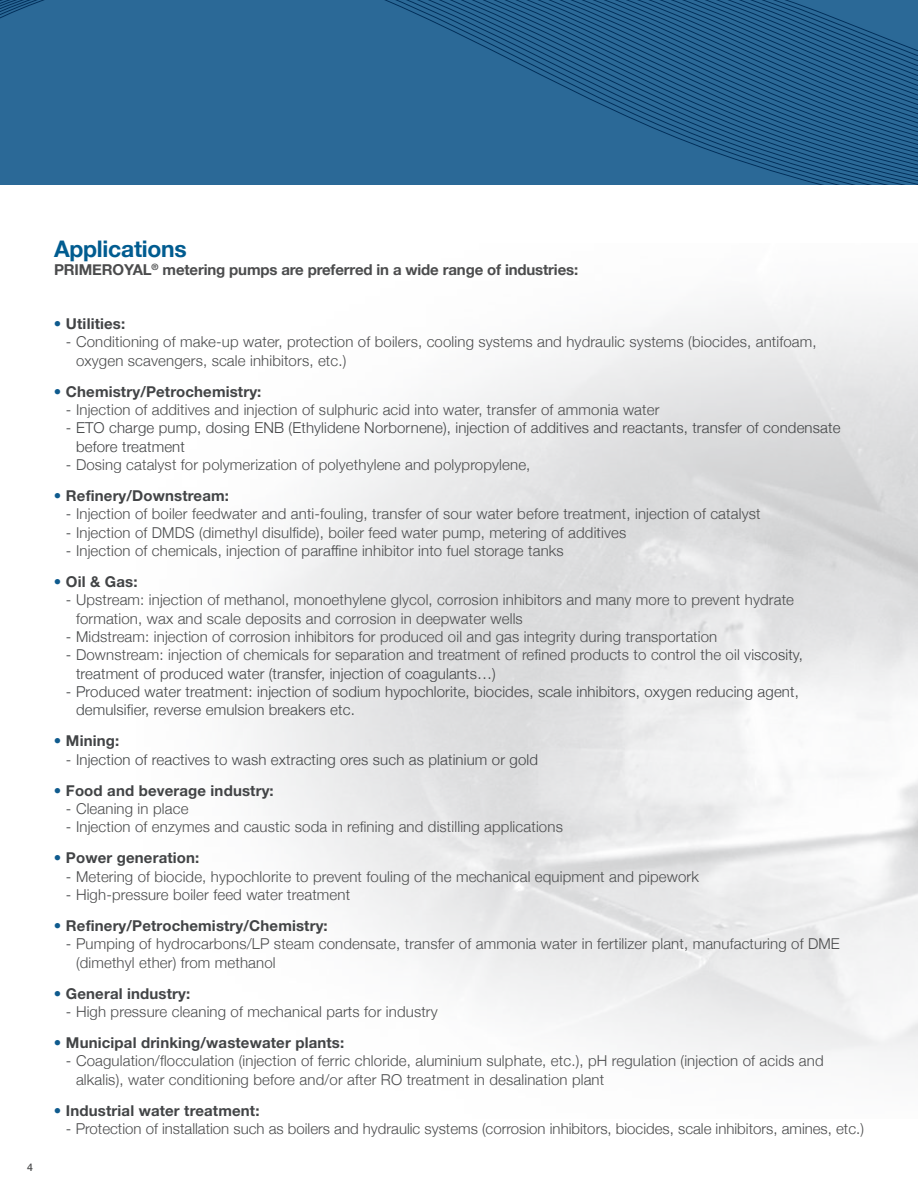
<style>
.page{position:relative;width:918px;height:1188px;background:#fff}
.page>*{position:absolute;margin:0;border:0;box-sizing:border-box;transform-origin:0 0}
.t1{font:700 22.8px "Helvetica Neue";letter-spacing:-.01em;color:#015c90}
.t2{font:300 15px/18.3px "Helvetica Neue";letter-spacing:.01em;color:#4b4c4d}
.t3{font:300 15px/18.3px "Helvetica Neue";letter-spacing:.01em;color:#424446}
.t4{font:700 15px "Helvetica Neue LT Std";letter-spacing:.01em;color:#424446}
.t5{font:700 15px "Helvetica Neue";letter-spacing:-.01em;color:#4b4c4d}
.t6{font:500 10.5px "Helvetica Neue";color:#4b4c4d}
.s1{font-weight:300;color:#0f5b8e}
.s2{color:#424446}
</style>
<div class="page">
<svg style="left:0;top:0;width:918px;height:185px;background:#276492"></svg>
<p class="t6" style="left:27px;top:1159px;width:7px">4</p>
<h1 class="t1" style="left:54px;top:231px;width:134px">Applications</h1>
<p class="t5" style="left:54px;top:258px;width:526px">PRIMEROYAL<sup>®</sup> metering pumps are preferred in a wide range of industries:</p>
<p class="t4" style="left:54px;top:314px;width:73px"><span class="s1">•</span> Utilities:</p>
<p class="t2" style="left:76px;top:332px;width:742px;text-indent:-10px"><span class="s2">-</span> Conditioning of make-up water, protection of boilers, cooling systems and hydraulic systems (biocides, antifoam, oxygen scavengers, scale inhibitors, etc.)</p>
<p class="t4" style="left:54px;top:382px;width:209px"><span class="s1">•</span> Chemistry/Petrochemistry:</p>
<p class="t2" style="left:66px;top:399px;width:595px"><span class="s2">-</span> Injection of additives and injection of sulphuric acid into water, transfer of ammonia water</p>
<p class="t3" style="left:76px;top:418px;width:766px;text-indent:-10px">- ETO charge pump, dosing ENB (Ethylidene Norbornene), injection of additives and reactants, transfer of condensate before treatment</p>
<p class="t2" style="left:66px;top:454px;width:466px"><span class="s2">-</span> Dosing catalyst for polymerization of polyethylene and polypropylene,</p>
<p class="t4" style="left:54px;top:486px;width:177px"><span class="s1">•</span> Refinery/Downstream:</p>
<p class="t2" style="left:66px;top:504px;width:696px"><span class="s2">-</span> Injection of boiler feedwater and anti-fouling, transfer of sour water before treatment, injection of catalyst</p>
<p class="t2" style="left:66px;top:522px;width:562px"><span class="s2">-</span> Injection of DMDS (dimethyl disulfide), boiler feed water pump, metering of additives</p>
<p class="t2" style="left:66px;top:540px;width:499px"><span class="s2">-</span> Injection of chemicals, injection of paraffine inhibitor into fuel storage tanks</p>
<p class="t4" style="left:54px;top:572px;width:85px"><span class="s1">•</span> Oil &amp; Gas:</p>
<p class="t2" style="left:76px;top:590px;width:720px;text-indent:-10px"><span class="s2">-</span> Upstream: injection of methanol, monoethylene glycol, corrosion inhibitors and many more to prevent hydrate formation, wax and scale deposits and corrosion in deepwater wells</p>
<p class="t2" style="left:66px;top:626px;width:653px"><span class="s2">-</span> Midstream: injection of corrosion inhibitors for produced oil and gas integrity during transportation</p>
<p class="t2" style="left:76px;top:645px;width:728px;text-indent:-10px"><span class="s2">-</span> Downstream: injection of chemicals for separation and treatment of refined products to control the oil <span class="s2">viscosity, treatment of produced water (transfer, injection of coagulants…)</span></p>
<p class="t3" style="left:76px;top:681px;width:724px;text-indent:-10px">- Produced water treatment: injection of sodium hypochlorite, biocides, scale inhibitors, oxygen reducing agent, demulsifier, reverse emulsion breakers etc.</p>
<p class="t4" style="left:54px;top:732px;width:67px"><span class="s1">•</span> Mining:</p>
<p class="t3" style="left:66px;top:749px;width:474px">- Injection of reactives to wash extracting ores such as platinium or gold</p>
<p class="t4" style="left:54px;top:781px;width:221px"><span class="s1">•</span> Food and beverage industry:</p>
<p class="t2" style="left:66px;top:798px;width:124px"><span class="s2">-</span> Cleaning in place</p>
<p class="t2" style="left:66px;top:817px;width:498px"><span class="s2">-</span> Injection of enzymes and caustic soda in refining and distilling applications</p>
<p class="t4" style="left:54px;top:849px;width:147px"><span class="s1">•</span> Power generation:</p>
<p class="t2" style="left:66px;top:866px;width:634px"><span class="s2">-</span> Metering of biocide, hypochlorite to prevent fouling of the mechanical equipment and pipework</p>
<p class="t2" style="left:66px;top:884px;width:286px"><span class="s2">-</span> High-pressure boiler feed water treatment</p>
<p class="t4" style="left:54px;top:916px;width:275px"><span class="s1">•</span> Refinery/Petrochemistry/Chemistry:</p>
<p class="t2" style="left:76px;top:934px;width:765px;text-indent:-10px"><span class="s2">-</span> Pumping of hydrocarbons/LP steam condensate, transfer of ammonia water in fertilizer plant, manufacturing of DME (dimethyl ether) from methanol</p>
<p class="t4" style="left:54px;top:984px;width:138px"><span class="s1">•</span> General industry:</p>
<p class="t2" style="left:66px;top:1001px;width:373px"><span class="s2">-</span> High pressure cleaning of mechanical parts for industry</p>
<p class="t4" style="left:54px;top:1033px;width:292px"><span class="s1">•</span> Municipal drinking/wastewater plants:</p>
<p class="t2" style="left:76px;top:1051px;width:749px;text-indent:-10px"><span class="s2">-</span> Coagulation/flocculation (injection of ferric chloride, aluminium sulphate, etc.), pH regulation (injection of acids and alkalis), water conditioning before and/or after RO treatment in desalination plant</p>
<p class="t4" style="left:54px;top:1101px;width:207px"><span class="s1">•</span> Industrial water treatment:</p>
<p class="t2" style="left:66px;top:1119px;width:800px"><span class="s2">-</span> Protection of installation such as boilers and hydraulic systems (corrosion inhibitors, biocides, scale inhibitors, amines, etc.)</p>
</div>
